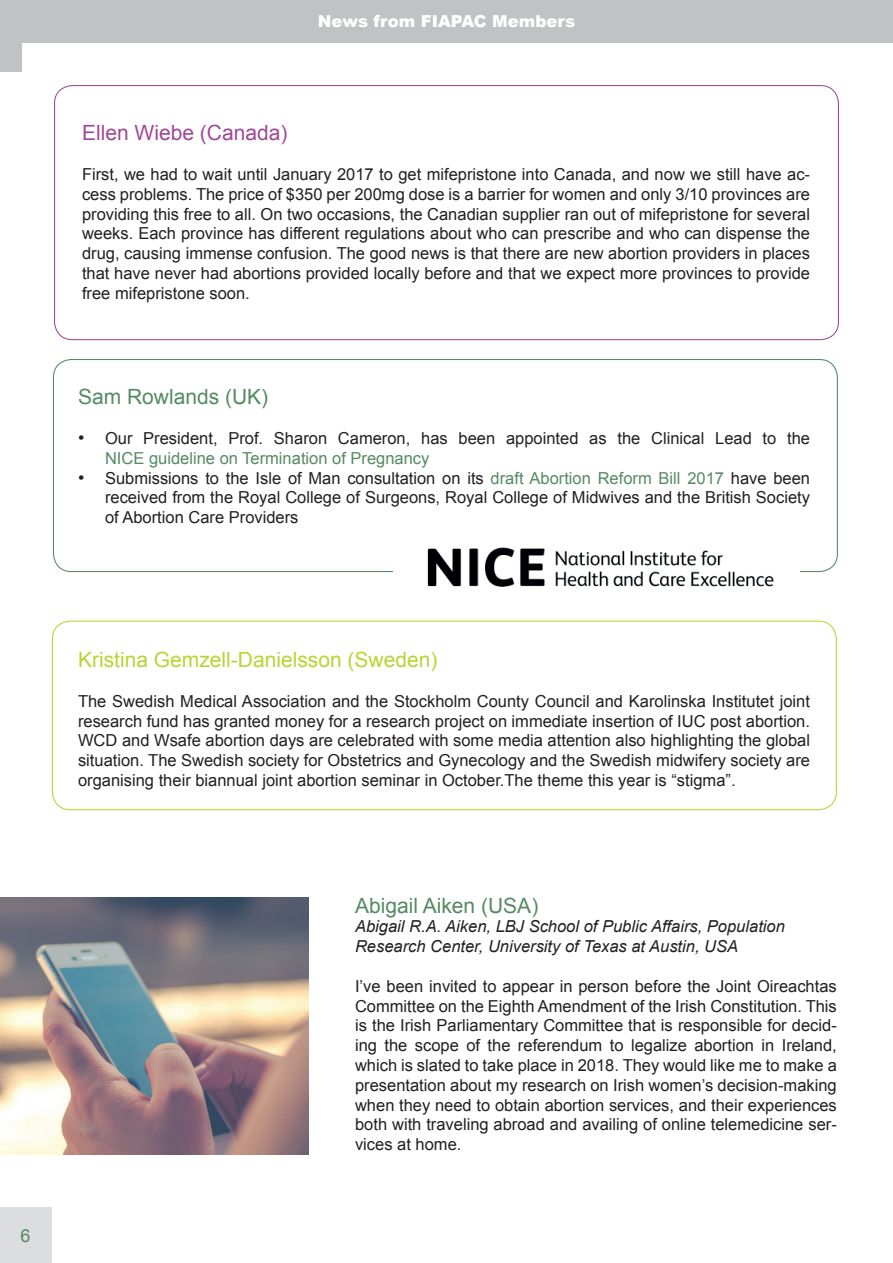
<style>
.page{position:relative;width:893px;height:1263px;background:#fff}
.page>*{position:absolute;margin:0;border:0;box-sizing:border-box;transform-origin:0 0}
.t1{font:21px "Arial";color:#b9d434}
.t2{font:21px "Arial";color:#548a63}
.t3{font:21px "Arial";color:#a14798}
.t4{font:18px "Arial";color:#548a63}
.t5{font:16.5px/19.8px "Arial";color:#231f20;text-align:justify}
.t6{font:italic 16.5px/19.8px "Arial";color:#231f20}
.t7{font:900 16.5px "Arial";color:#fff}
.s1{font-size:18px}
.s2{color:#548a63}
</style>
<div class="page">
<div style="left:0;top:1208px;width:51px;height:55px;background:#dcdddf"></div>
<div style="left:52px;top:621px;width:785px;height:189px;border:1px solid #b9d434;border-radius:18px"></div>
<img style="left:0;top:897px;width:309px;height:257px">
<div style="left:0;top:0;width:893px;height:43px;background:#c1c2c4"></div>
<div style="left:0;top:0;width:21px;height:71px;background:#c1c2c4"></div>
<img style="left:427px;top:547px;width:347px;height:40px">
<p class="t7" style="left:318px;top:9px;width:259px">News from FIAPAC Members</p>
<p class="t3" style="left:82px;top:119px;width:207px">Ellen Wiebe (Canada)</p>
<p class="t5" style="left:82px;top:164px;width:730px">First, we had to wait until January 2017 to get mifepristone into Canada, and now we still have ac&shy;cess problems. The price of $350 per 200mg dose is a barrier for women and only 3/10 provinces are providing this free to all. On two occasions, the Canadian supplier ran out of mifepristone for several weeks. Each province has different regulations about who can prescribe and who can dispense the drug, causing immense confusion. The good news is that there are new abortion providers in places that have never had abortions provided locally before and that we expect more provinces to provide free mifepristone soon.</p>
<p class="t2" style="left:78px;top:383px;width:192px">Sam Rowlands (UK)</p>
<p class="t5" style="left:105px;top:428px;width:707px;text-indent:-27px"><span class="s1">•</span> Our President, Prof. Sharon Cameron, has been appointed as the Clinical Lead to the<br><span class="s2">NICE guideline on Termination of Pregnancy</span></p>
<p class="t5" style="left:105px;top:468px;width:706px;text-indent:-27px"><span class="s1">•</span> Submissions to the Isle of Man consultation on its <span class="s2">draft Abortion Reform Bill 2017</span> have been received from the Royal College of Surgeons, Royal College of Midwives and the British Society of Abortion Care Providers</p>
<p class="t4" style="left:21px;top:1224px;width:12px">6</p>
<p class="t1" style="left:78px;top:646px;width:361px">Kristina Gemzell-Danielsson (Sweden)</p>
<p class="t5" style="left:78px;top:691px;width:734px">The Swedish Medical Association and the Stockholm County Council and Karolinska Institutet joint research fund has granted money for a research project on immediate insertion of IUC post abortion.<br>WCD and Wsafe abortion days are celebrated with some media attention also highlighting the global situation. The Swedish society for Obstetrics and Gynecology and the Swedish midwifery society are organising their biannual joint abortion seminar in October.The theme this year is “stigma”.</p>
<p class="t2" style="left:355px;top:891px;width:185px">Abigail Aiken (USA)</p>
<p class="t6" style="left:355px;top:917px;width:431px">Abigail R.A. Aiken, LBJ School of Public Affairs, Population<br>Research Center, University of Texas at Austin, USA</p>
<p class="t5" style="left:355px;top:976px;width:483px">I’ve been invited to appear in person before the Joint Oireachtas Committee on the Eighth Amendment of the Irish Constitution. This is the Irish Parliamentary Committee that is responsible for decid&shy;ing the scope of the referendum to legalize abortion in Ireland, which is slated to take place in 2018. They would like me to make a presentation about my research on Irish women’s decision-making when they need to obtain abortion services, and their experiences both with traveling abroad and availing of online telemedicine ser&shy;vices at home.</p>
</div>
